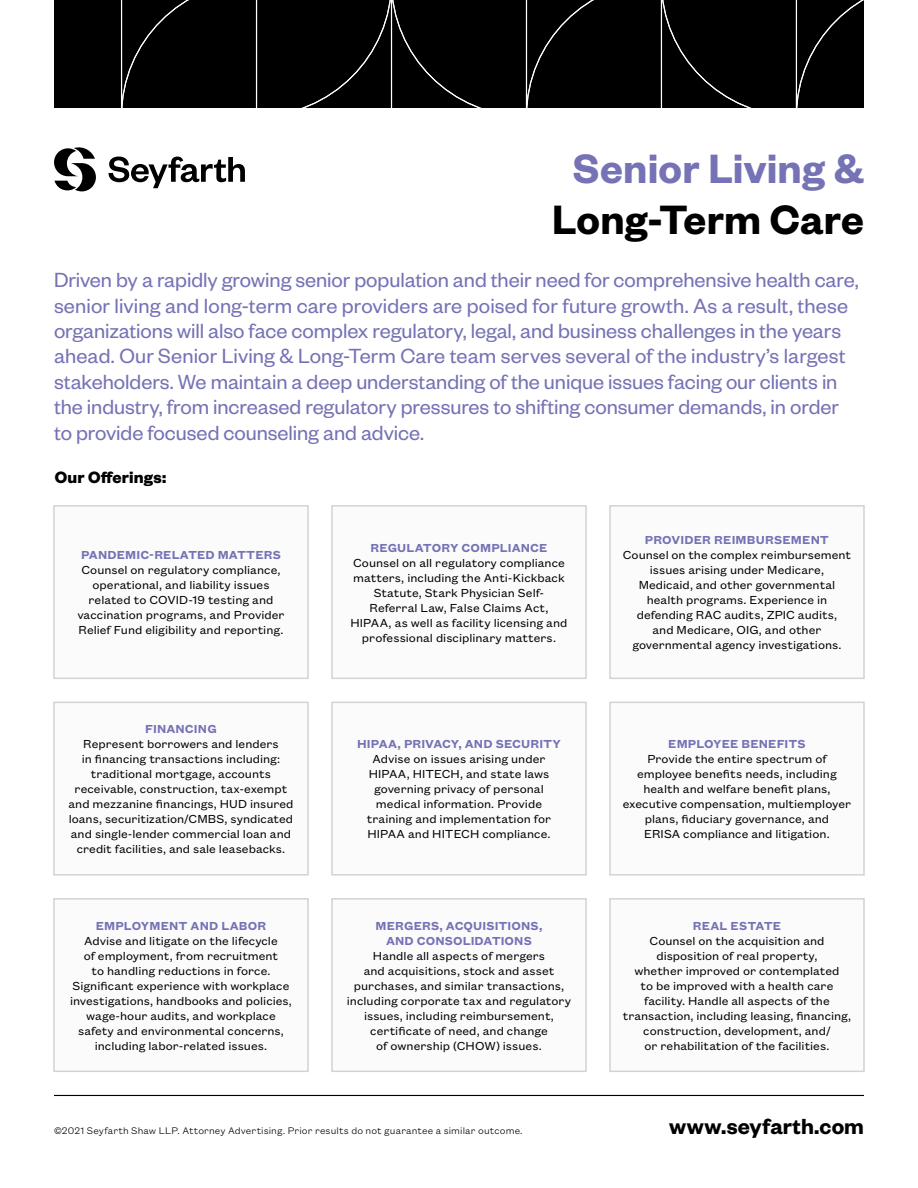
<style>
.page{position:relative;width:918px;height:1188px;background:#fff}
.page>*{position:absolute;margin:0;border:0;box-sizing:border-box;transform-origin:0 0}
.t1{font:600 45px "Founders Grotesk";letter-spacing:.005em;color:#7572b5}
.t2{font:600 45px "Founders Grotesk";letter-spacing:.005em;color:#000}
.t3{font:600 24px "Founders Grotesk";letter-spacing:.005em;color:#000}
.t4{font:22.5px/25.5px "Founders Grotesk";color:#7572b5}
.t5{font:700 18px "Founders Grotesk";letter-spacing:.01em;color:#000}
.t6{font:12.75px/15px "Founders Grotesk Text";color:#000;text-align:center}
.t7{font:600 12.75px/15px "Founders Grotesk Text";letter-spacing:.01em;color:#7572b5;text-align:center}
.t8{font:300 10.5px "Founders Grotesk Text";letter-spacing:.01em;color:#000}
</style>
<div class="page">
<div style="left:54px;top:0;width:810px;height:108px;background:#000"></div>
<hr style="left:54px;top:1095px;width:810px;height:1px;background:#000">
<svg style="left:54px;top:147px;width:191px;height:45px"></svg>
<div style="left:54px;top:506px;width:254px;height:172px;background:#fbfbfb"></div>
<div style="left:53px;top:505px;width:256px;height:174px;border:2px solid #d1d3d4"></div>
<div style="left:54px;top:702px;width:254px;height:173px;background:#fbfbfb"></div>
<div style="left:53px;top:702px;width:256px;height:174px;border:2px solid #d1d3d4"></div>
<div style="left:54px;top:899px;width:254px;height:172px;background:#fbfbfb"></div>
<div style="left:53px;top:898px;width:256px;height:174px;border:2px solid #d1d3d4"></div>
<div style="left:332px;top:506px;width:254px;height:172px;background:#fbfbfb"></div>
<div style="left:331px;top:505px;width:256px;height:174px;border:2px solid #d1d3d4"></div>
<div style="left:332px;top:702px;width:254px;height:173px;background:#fbfbfb"></div>
<div style="left:331px;top:702px;width:256px;height:174px;border:2px solid #d1d3d4"></div>
<div style="left:332px;top:899px;width:254px;height:172px;background:#fbfbfb"></div>
<div style="left:331px;top:898px;width:256px;height:174px;border:2px solid #d1d3d4"></div>
<div style="left:610px;top:506px;width:254px;height:172px;background:#fbfbfb"></div>
<div style="left:609px;top:505px;width:256px;height:174px;border:2px solid #d1d3d4"></div>
<div style="left:610px;top:702px;width:254px;height:173px;background:#fbfbfb"></div>
<div style="left:609px;top:702px;width:256px;height:174px;border:2px solid #d1d3d4"></div>
<div style="left:610px;top:899px;width:254px;height:172px;background:#fbfbfb"></div>
<div style="left:609px;top:898px;width:256px;height:174px;border:2px solid #d1d3d4"></div>
<h1 class="t1" style="left:573px;top:140px;width:292px">Senior Living &amp;</h1>
<h1 class="t2" style="left:552px;top:191px;width:314px">Long-Term Care</h1>
<p class="t4" style="left:54px;top:266px;width:806px">Driven by a rapidly growing senior population and their need for comprehensive health care, senior living and long-term care providers are poised for future growth. As a result, these organizations will also face complex regulatory, legal, and business challenges in the years ahead. Our Senior Living &amp; Long-Term Care team serves several of the industry’s largest stakeholders. We maintain a deep understanding of the unique issues facing our clients in the industry, from increased regulatory pressures to shifting consumer demands, in order to provide focused counseling and advice.</p>
<h3 class="t5" style="left:55px;top:465px;width:113px">Our Offerings:</h3>
<p class="t7" style="left:81px;top:547px;width:201px">PANDEMIC-RELATED MATTERS</p>
<p class="t6" style="left:77px;top:562px;width:209px">Counsel on regulatory compliance, operational, and liability issues related to COVID-19 testing and vaccination programs, and Provider Relief Fund eligibility and reporting.</p>
<p class="t7" style="left:145px;top:721px;width:73px">FINANCING</p>
<p class="t6" style="left:68px;top:736px;width:227px">Represent borrowers and lenders<br>in financing transactions including: traditional mortgage, accounts receivable, construction, tax-exempt and mezzanine financings, HUD insured loans, securitization/CMBS, syndicated and single-lender commercial loan and credit facilities, and sale leasebacks.</p>
<p class="t7" style="left:96px;top:918px;width:172px">EMPLOYMENT AND LABOR</p>
<p class="t6" style="left:70px;top:932px;width:223px">Advise and litigate on the lifecycle<br>of employment, from recruitment<br>to handling reductions in force.<br>Significant experience with workplace investigations, handbooks and policies, wage-hour audits, and workplace safety and environmental concerns, including labor-related issues.</p>
<p class="t7" style="left:371px;top:540px;width:178px">REGULATORY COMPLIANCE</p>
<p class="t6" style="left:351px;top:554px;width:218px">Counsel on all regulatory compliance matters, including the Anti-Kickback Statute, Stark Physician Self-Referral Law, False Claims Act, HIPAA, as well as facility licensing and professional disciplinary matters.</p>
<p class="t7" style="left:357px;top:736px;width:205px">HIPAA, PRIVACY, AND SECURITY</p>
<p class="t6" style="left:367px;top:751px;width:186px">Advise on issues arising under<br>HIPAA, HITECH, and state laws governing privacy of personal medical information. Provide training and implementation for<br>HIPAA and HITECH compliance.</p>
<p class="t7" style="left:376px;top:918px;width:168px">MERGERS, ACQUISITIONS,<br>AND CONSOLIDATIONS</p>
<p class="t6" style="left:347px;top:947px;width:226px">Handle all aspects of mergers<br>and acquisitions, stock and asset purchases, and similar transactions, including corporate tax and regulatory issues, including reimbursement, certificate of need, and change<br>of ownership (CHOW) issues.</p>
<p class="t7" style="left:645px;top:532px;width:186px">PROVIDER REIMBURSEMENT</p>
<p class="t6" style="left:623px;top:547px;width:230px">Counsel on the complex reimbursement issues arising under Medicare, Medicaid, and other governmental health programs. Experience in defending RAC audits, ZPIC audits,<br>and Medicare, OIG, and other governmental agency investigations.</p>
<p class="t7" style="left:668px;top:736px;width:139px">EMPLOYEE BENEFITS</p>
<p class="t6" style="left:623px;top:751px;width:230px">Provide the entire spectrum of employee benefits needs, including health and welfare benefit plans, executive compensation, multiemployer plans, fiduciary governance, and<br>ERISA compliance and litigation.</p>
<p class="t7" style="left:693px;top:918px;width:90px">REAL ESTATE</p>
<p class="t6" style="left:623px;top:932px;width:230px">Counsel on the acquisition and disposition of real property,<br>whether improved or contemplated<br>to be improved with a health care facility. Handle all aspects of the transaction, including leasing, financing, construction, development, and/<br>or rehabilitation of the facilities.</p>
<p class="t8" style="left:54px;top:1124px;width:470px">©2021 Seyfarth Shaw LLP. Attorney Advertising. Prior results do not guarantee a similar outcome.</p>
<h2 class="t3" style="left:669px;top:1111px;width:196px">www.seyfarth.com</h2>
</div>
